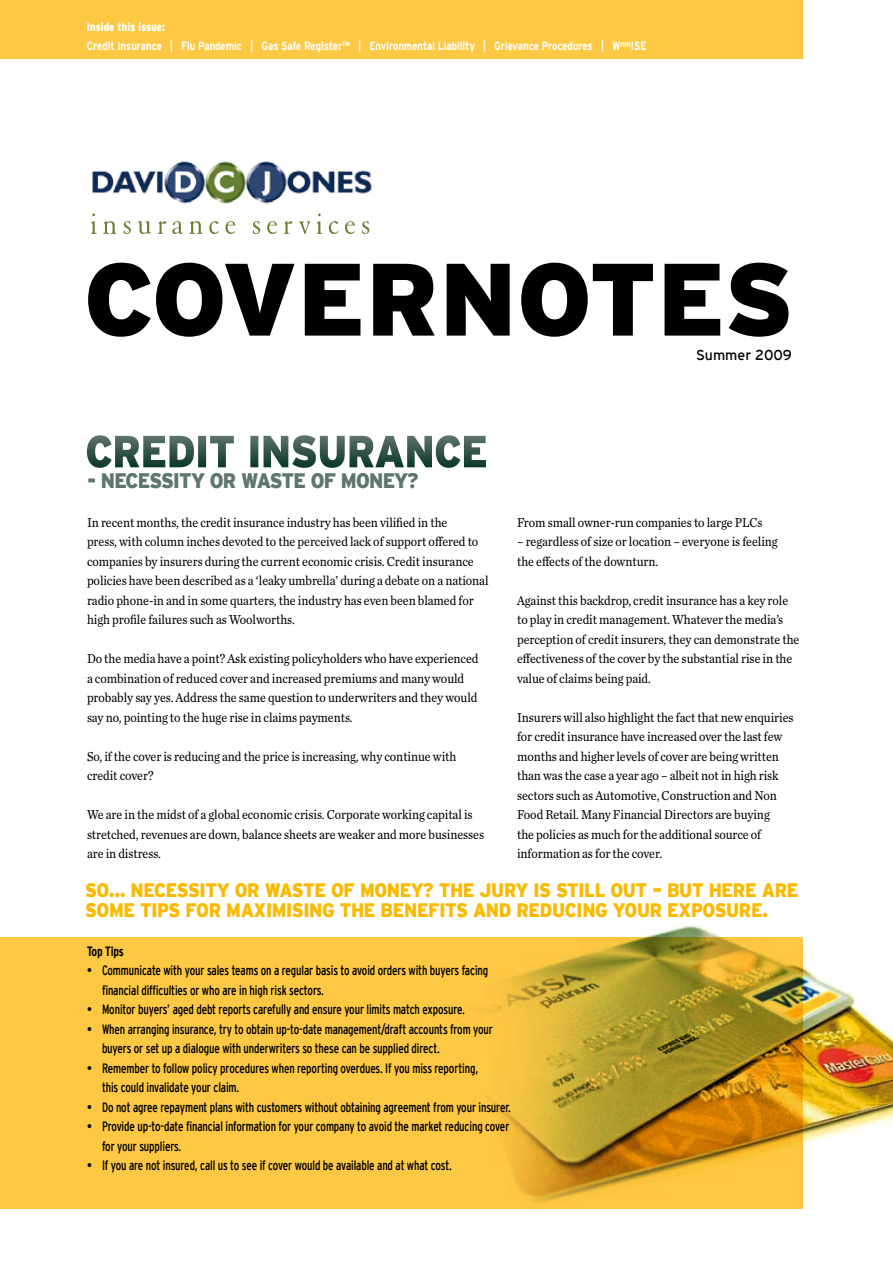
<style>
.page{position:relative;width:893px;height:1263px;background:#fff}
.page>*{position:absolute;margin:0;border:0;box-sizing:border-box;transform-origin:0 0}
.t1{font:900 102.6px "Interstate";color:#000}
.t2{font:900 21px "Interstate";letter-spacing:-.04em;color:#5f766d;scale:.9 1}
.t3{font:900 19.5px/19.5px "Interstate";letter-spacing:-.025em;color:#faba00;scale:.9 1}
.t4{font:14.25px "Interstate";color:#000}
.t5{font:13.5px/19.5px "Chronicle Text G2";letter-spacing:-.005em;color:#000;scale:.9 1}
.t6{font:condensed 13.5px/19.5px "Interstate";letter-spacing:-.01em;color:#000;scale:.9 1}
.t7{font:700 condensed 13.5px "Interstate";letter-spacing:-.015em;color:#000;scale:.9 1}
.t8{font:700 12px/19.5px "Interstate";color:#fff;scale:.8 1}
.s1{font-weight:900}
</style>
<div class="page">
<img style="left:388px;top:925px;width:505px;height:284px">
<svg style="left:0;top:937px;width:803px;height:271px;background:#e9b83a"></svg>
<svg style="left:87px;top:435px;width:229px;height:33px"></svg>
<div style="left:1px;top:0;width:802px;height:58px;background:#fdc843"></div>
<img style="left:92px;top:161px;width:280px;height:43px">
<svg style="left:91px;top:213px;width:278px;height:21px"></svg>
<p class="t8" style="left:87px;top:17px;width:701px"><span class="s1">Inside this issue:<br></span>Credit Insurance | Flu Pandemic | Gas Safe Register™ | Environmental Liability | Grievance Procedures | W<sup>nm</sup>ISE</p>
<h1 class="t1" style="left:84px;top:241px;width:711px">COVERNOTES</h1>
<p class="t4" style="left:696px;top:347px;width:97px">Summer 2009</p>
<h2 class="t2" style="left:87px;top:468px;width:370px">- NECESSITY OR WASTE OF MONEY?</h2>
<p class="t5" style="left:87px;top:512px;width:448px">In recent months, the credit insurance industry has been vilified in the<br>press, with column inches devoted to the perceived lack of support offered to companies by insurers during the current economic crisis. Credit insurance policies have been described as a ‘leaky umbrella’ during a debate on a national radio phone-in and in some quarters, the industry has even been blamed for high profile failures such as Woolworths.</p>
<p class="t5" style="left:87px;top:648px;width:436px">Do the media have a point? Ask existing policyholders who have experienced a combination of reduced cover and increased premiums and many would probably say yes. Address the same question to underwriters and they would say no, pointing to the huge rise in claims payments.</p>
<p class="t5" style="left:87px;top:746px;width:412px">So, if the cover is reducing and the price is increasing, why continue with credit cover?</p>
<p class="t5" style="left:87px;top:804px;width:443px">We are in the midst of a global economic crisis. Corporate working capital is stretched, revenues are down, balance sheets are weaker and more businesses are in distress.</p>
<h3 class="t3" style="left:85px;top:880px;width:794px">SO… NECESSITY OR WASTE OF MONEY? THE JURY IS STILL OUT – BUT HERE ARE<br>SOME TIPS FOR MAXIMISING THE BENEFITS AND REDUCING YOUR EXPOSURE.</h3>
<p class="t7" style="left:87px;top:943px;width:43px">Top Tips</p>
<p class="t6" style="left:102px;top:960px;width:431px;text-indent:-15px">• Communicate with your sales teams on a regular basis to avoid orders with buyers facing financial difficulties or who are in high risk sectors.</p>
<p class="t6" style="left:87px;top:999px;width:422px">• Monitor buyers’ aged debt reports carefully and ensure your limits match exposure.</p>
<p class="t6" style="left:102px;top:1019px;width:436px;text-indent:-15px">• When arranging insurance, try to obtain up-to-date management/draft accounts from your buyers or set up a dialogue with underwriters so these can be supplied direct.</p>
<p class="t6" style="left:102px;top:1058px;width:419px;text-indent:-15px">• Remember to follow policy procedures when reporting overdues. If you miss reporting, this could invalidate your claim.</p>
<p class="t6" style="left:87px;top:1097px;width:473px">• Do not agree repayment plans with customers without obtaining agreement from your insurer.</p>
<p class="t6" style="left:102px;top:1116px;width:454px;text-indent:-15px">• Provide up-to-date financial information for your company to avoid the market reducing cover for your suppliers.</p>
<p class="t6" style="left:87px;top:1155px;width:407px">• If you are not insured, call us to see if cover would be available and at what cost.</p>
<p class="t5" style="left:517px;top:512px;width:274px">From small owner-run companies to large PLCs</p>
<p class="t5" style="left:517px;top:531px;width:291px">– regardless of size or location – everyone is feeling the effects of the downturn.</p>
<p class="t5" style="left:517px;top:590px;width:315px">Against this backdrop, credit insurance has a key role to play in credit management. Whatever the media’s perception of credit insurers, they can demonstrate the effectiveness of the cover by the substantial rise in the value of claims being paid.</p>
<p class="t5" style="left:517px;top:707px;width:309px">Insurers will also highlight the fact that new enquiries for credit insurance have increased over the last few months and higher levels of cover are being written than was the case a year ago – albeit not in high risk sectors such as Automotive, Construction and Non Food Retail. Many Financial Directors are buying<br>the policies as much for the additional source of information as for the cover.</p>
</div>
